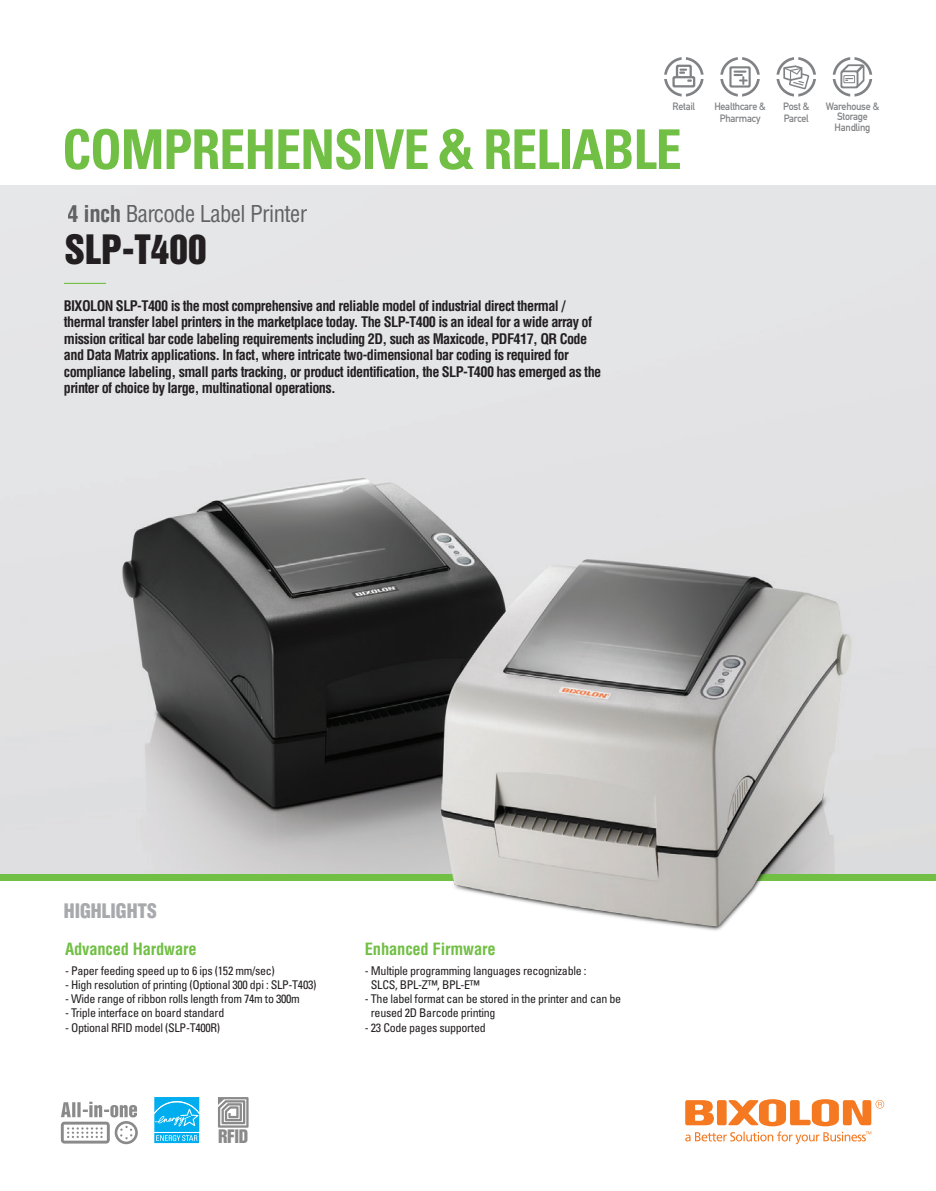
<style>
.page{position:relative;width:936px;height:1191px;background:#fff}
.page>*{position:absolute;margin:0;border:0;box-sizing:border-box;transform-origin:0 0}
.t1{font:700 condensed 54.9px "Univers LT Std";letter-spacing:-.02em;color:#71bf44;scale:.95 1}
.t2{font:37.05px "Helvetica Inserat LT Std";color:#231f20}
.t3{font:condensed 22.8px "Helvetica LT Std";letter-spacing:-.025em;color:#6c6d70}
.t4{font:900 condensed 19.5px "Helvetica LT Std";color:#a8a9ad}
.t5{font:17.1px "Helvetica Inserat LT Std";color:#8b8a8a}
.t6{font:700 condensed 16.5px "Helvetica LT Std";letter-spacing:-.01em;color:#71bf44}
.t7{font:700 condensed 14.25px/16.5px "Helvetica LT Std";letter-spacing:-.04em;color:#231f20}
.t8{font:condensed 12px/14.2px "Univers";letter-spacing:-.025em;color:#231f20}
.t9{font:10.5px/12.6px "DIN Mittelschrift Std";letter-spacing:-.025em;color:#808285;text-align:center;scale:.95 1}
.s1{font-weight:700}
</style>
<div class="page">
<svg style="left:832px;top:57px;width:40px;height:40px"></svg>
<svg style="left:776px;top:57px;width:39px;height:40px"></svg>
<svg style="left:720px;top:57px;width:39px;height:40px"></svg>
<svg style="left:61px;top:1101px;width:77px;height:43px"></svg>
<svg style="left:154px;top:1097px;width:46px;height:47px;background:#34bef2"></svg>
<svg style="left:218px;top:1097px;width:30px;height:30px"></svg>
<img style="left:0;top:433px;width:935px;height:498px">
<hr style="left:64px;top:283px;width:42px;height:1px;background:#71bf44">
<svg style="left:664px;top:57px;width:39px;height:40px"></svg>
<svg style="left:685px;top:1099px;width:199px;height:45px"></svg>
<p class="t9" style="left:672px;top:100px;width:25px">Retail</p>
<p class="t9" style="left:825px;top:101px;width:58px;line-height:10.5px">Warehouse &amp;<br>Storage<br>Handling</p>
<p class="t9" style="left:714px;top:100px;width:56px">Healthcare &amp;<br>Pharmacy</p>
<p class="t9" style="left:783px;top:100px;width:29px;text-align:left">Post &amp;<br>Parcel</p>
<h1 class="t1" style="left:62px;top:116px;width:653px">COMPREHENSIVE &amp; RELIABLE</h1>
<h3 class="t3" style="left:68px;top:200px;width:241px"><span class="s1">4 inch</span> Barcode Label Printer</h3>
<h2 class="t2" style="left:64px;top:227px;width:144px">SLP-T400</h2>
<p class="t7" style="left:64px;top:297px;width:539px">BIXOLON SLP-T400 is the most comprehensive and reliable model of industrial direct thermal / thermal transfer label printers in the marketplace today. The SLP-T400 is an ideal for a wide array of mission critical bar code labeling requirements including 2D, such as Maxicode, PDF417, QR Code and Data Matrix applications. In fact, where intricate two-dimensional bar coding is required for compliance labeling, small parts tracking, or product identification, the SLP-T400 has emerged as the printer of choice by large, multinational operations.</p>
<h3 class="t4" style="left:64px;top:898px;width:95px">HIGHLIGHTS</h3>
<p class="t6" style="left:65px;top:939px;width:133px">Advanced Hardware</p>
<p class="t8" style="left:65px;top:963px;width:211px">- Paper feeding speed up to 6 ips (152 mm/sec)</p>
<p class="t8" style="left:65px;top:977px;width:253px">- High resolution of printing (Optional 300 dpi : SLP-T403)</p>
<p class="t8" style="left:65px;top:991px;width:236px">- Wide range of ribbon rolls length from 74m to 300m</p>
<p class="t8" style="left:65px;top:1005px;width:161px">- Triple interface on board standard</p>
<p class="t8" style="left:65px;top:1020px;width:157px">- Optional RFID model (SLP-T400R)</p>
<p class="t5" style="left:218px;top:1126px;width:32px">RFID</p>
<p class="t6" style="left:365px;top:939px;width:132px">Enhanced Firmware</p>
<p class="t8" style="left:371px;top:963px;width:217px;text-indent:-6px">- Multiple programming languages recognizable :<br>SLCS, BPL-Z™, BPL-E™</p>
<p class="t8" style="left:371px;top:991px;width:252px;text-indent:-6px">- The label format can be stored in the printer and can be reused 2D Barcode printing</p>
<p class="t8" style="left:365px;top:1020px;width:122px">- 23 Code pages supported</p>
</div>
